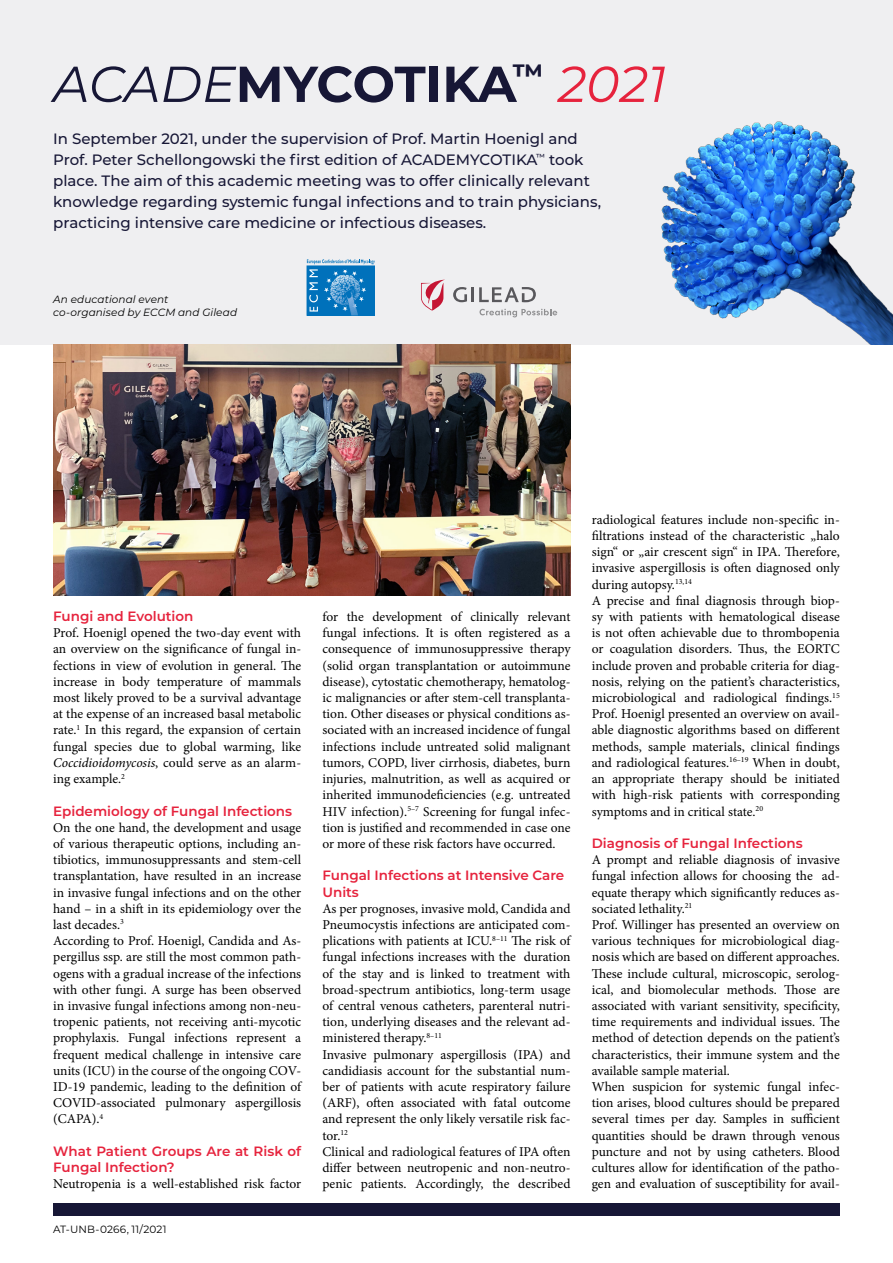
<style>
.page{position:relative;width:893px;height:1263px;background:#fff}
.page>*{position:absolute;margin:0;border:0;box-sizing:border-box;transform-origin:0 0}
.t1{font:700 50.4px "Montserrat";letter-spacing:-.01em;color:#171736}
.t2{font:500 15px/21px "Montserrat";color:#171736}
.t3{font:13.5px/16.2px "Minion Pro";color:#000}
.t4{font:600 13.5px/16.2px "Montserrat";color:#e6233d}
.t5{font:italic 10.5px/12.6px "Montserrat";letter-spacing:.01em;color:#000}
.t6{font:10.5px "Montserrat";letter-spacing:.01em;color:#000}
.s1{font-weight:400;font-style:italic}
.s2{font-weight:400;font-style:italic;color:#e6233d}
.s3{font-style:italic}
</style>
<div class="page">
<div style="left:0;top:0;width:893px;height:344px;background:#efeff1"></div>
<img style="left:661px;top:121px;width:232px;height:223px">
<svg style="left:453px;top:287px;width:83px;height:15px"></svg>
<svg style="left:421px;top:280px;width:23px;height:31px"></svg>
<svg style="left:479px;top:309px;width:78px;height:8px"></svg>
<svg style="left:307px;top:259px;width:68px;height:57px;background:#328bc7"></svg>
<div style="left:53px;top:1203px;width:787px;height:13px;background:#171736"></div>
<img style="left:53px;top:344px;width:517px;height:251px">
<h1 class="t1" style="left:53px;top:48px;width:615px"><span class="s1">ACADE</span>MYCOTIKA<sup>™</sup> <span class="s2">2021</span></h1>
<p class="t2" style="left:53px;top:128px;width:549px">In September 2021, under the supervision of Prof. Martin Hoenigl and Prof. Peter Schellongowski the first edition of ACADEMYCOTIKA<sup>™</sup> took place. The aim of this academic meeting was to offer clinically relevant knowledge regarding systemic fungal infections and to train physicians, practicing intensive care medicine or infectious diseases.</p>
<p class="t5" style="left:53px;top:292px;width:186px">An educational event co-organised by ECCM and Gilead</p>
<p class="t4" style="left:53px;top:608px;width:142px">Fungi and Evolution</p>
<p class="t3" style="left:53px;top:625px;width:250px;text-align:justify">Prof. Hoenigl opened the two-day event with an overview on the significance of fungal in&shy;fections in view of evolution in general. The increase in body temperature of mammals most likely proved to be a survival advantage at the expense of an increased basal metabolic rate.<sup>1</sup> In this regard, the expansion of certain fungal species due to global warming, like <span class="s3">Coccidioidomycosis</span>, could serve as an alarm&shy;ing example.<sup>2</sup></p>
<p class="t4" style="left:53px;top:802px;width:241px">Epidemiology of Fungal Infections</p>
<p class="t3" style="left:53px;top:819px;width:250px">On the one hand, the development and usage of various therapeutic options, including an&shy;tibiotics, immunosuppressants and stem-cell transplantation, have resulted in an increase in invasive fungal infections and on the other hand – in a shift in its epidemiology over the last decades.<sup>3<br></sup>According to Prof. Hoenigl, Candida and As&shy;pergillus ssp. are still the most common path&shy;ogens with a gradual increase of the infections with other fungi. A surge has been observed in invasive fungal infections among non-neu&shy;tropenic patients, not receiving anti-mycotic prophylaxis. Fungal infections represent a frequent medical challenge in intensive care units (ICU) in the course of the ongoing COV-ID-19 pandemic, leading to the definition of COVID-associated pulmonary aspergillosis (CAPA).<sup>4</sup></p>
<p class="t4" style="left:53px;top:1142px;width:250px">What Patient Groups Are at Risk of<br>Fungal Infection?</p>
<p class="t3" style="left:53px;top:1176px;width:250px">Neutropenia is a well-established risk factor</p>
<p class="t6" style="left:53px;top:1222px;width:115px">AT-UNB-0266, 11/2021</p>
<p class="t3" style="left:322px;top:609px;width:250px;text-align:justify">for the development of clinically relevant fungal infections. It is often registered as a consequence of immunosuppressive therapy (solid organ transplantation or autoimmune disease), cytostatic chemotherapy, hematolog&shy;ic malignancies or after stem-cell transplanta&shy;tion. Other diseases or physical conditions as&shy;sociated with an increased incidence of fungal infections include untreated solid malignant tumors, COPD, liver cirrhosis, diabetes, burn injuries, malnutrition, as well as acquired or inherited immunodeficiencies (e.g. untreated HIV infection).<sup>5–7</sup> Screening for fungal infec&shy;tion is justified and recommended in case one or more of these risk factors have occurred.</p>
<p class="t4" style="left:322px;top:867px;width:243px">Fungal Infections at Intensive Care<br>Units</p>
<p class="t3" style="left:322px;top:900px;width:250px">As per prognoses, invasive mold, Candida and Pneumocystis infections are anticipated com&shy;plications with patients at ICU.<sup>8–11</sup> The risk of fungal infections increases with the duration of the stay and is linked to treatment with broad-spectrum antibiotics, long-term usage of central venous catheters, parenteral nutri&shy;tion, underlying diseases and the relevant ad&shy;ministered therapy.<sup>8–11<br></sup>Invasive pulmonary aspergillosis (IPA) and candidiasis account for the substantial num&shy;ber of patients with acute respiratory failure (ARF), often associated with fatal outcome and represent the only likely versatile risk fac&shy;tor.<sup>12<br></sup>Clinical and radiological features of IPA often differ between neutropenic and non-neutro&shy;penic patients. Accordingly, the described</p>
<p class="t3" style="left:592px;top:511px;width:250px">radiological features include non-specific in&shy;filtrations instead of the characteristic „halo sign“ or „air crescent sign“ in IPA. Therefore, invasive aspergillosis is often diagnosed only during autopsy.<sup>13,14<br></sup>A precise and final diagnosis through biop&shy;sy with patients with hematological disease is not often achievable due to thrombopenia or coagulation disorders. Thus, the EORTC include proven and probable criteria for diag&shy;nosis, relying on the patient’s characteristics, microbiological and radiological findings.<sup>15<br></sup>Prof. Hoenigl presented an overview on avail&shy;able diagnostic algorithms based on different methods, sample materials, clinical findings and radiological features.<sup>16–19</sup> When in doubt, an appropriate therapy should be initiated with high-risk patients with corresponding symptoms and in critical state.<sup>20</sup></p>
<p class="t4" style="left:592px;top:834px;width:213px">Diagnosis of Fungal Infections</p>
<p class="t3" style="left:592px;top:852px;width:250px">A prompt and reliable diagnosis of invasive fungal infection allows for choosing the ad&shy;equate therapy which significantly reduces as&shy;sociated lethality.<sup>21<br></sup>Prof. Willinger has presented an overview on various techniques for microbiological diag&shy;nosis which are based on different approaches.<br>These include cultural, microscopic, serolog&shy;ical, and biomolecular methods. Those are associated with variant sensitivity, specificity, time requirements and individual issues. The method of detection depends on the patient’s characteristics, their immune system and the available sample material.<br>When suspicion for systemic fungal infec&shy;tion arises, blood cultures should be prepared several times per day. Samples in sufficient quantities should be drawn through venous puncture and not by using catheters. Blood cultures allow for identification of the patho&shy;gen and evaluation of susceptibility for avail-</p>
</div>
